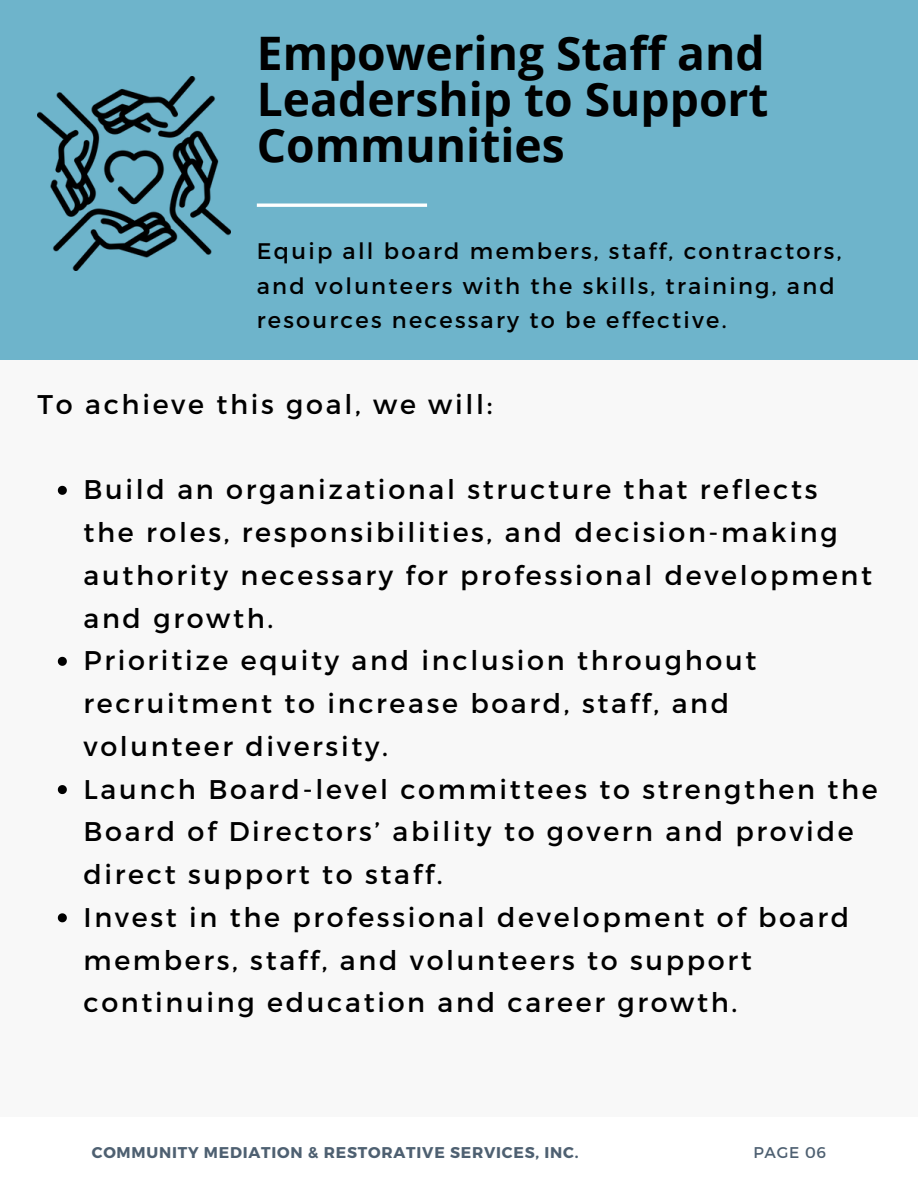
<style>
.page{position:relative;width:918px;height:1188px;background:#f8f8f8}
.page>*{position:absolute;margin:0;border:0;box-sizing:border-box;transform-origin:0 0}
.t1{font:700 46.2px/46.2px "Open Sans";color:#000;text-align:justify}
.t2{font:27px/42.8px "Montserrat";letter-spacing:.1em;color:#000}
.t3{font:22.5px/34.8px "Montserrat";letter-spacing:.1em;color:#000}
.t4{font:700 15.6px "Montserrat";letter-spacing:.05em;color:#4e6071}
.t5{font:15.6px "Montserrat";letter-spacing:.05em;color:#4e6071}
</style>
<div class="page">
<div style="left:0;top:0;width:918px;height:359px;background:#6eb4cb"></div>
<hr style="left:257px;top:204px;width:170px;height:3px;background:#fff">
<svg style="left:58px;top:486px;width:9px;height:9px"></svg>
<svg style="left:58px;top:657px;width:9px;height:9px"></svg>
<svg style="left:58px;top:785px;width:9px;height:9px"></svg>
<svg style="left:58px;top:913px;width:9px;height:9px"></svg>
<div style="left:0;top:1118px;width:918px;height:70px;background:#fff"></div>
<img style="left:38px;top:77px;width:193px;height:193px">
<p class="t1" style="left:257px;top:29px;width:513px">Empowering Staff and Leadership to Support Communities</p>
<p class="t3" style="left:257px;top:232px;width:586px">Equip all board members, staff, contractors, and volunteers with the skills, training, and resources necessary to be effective.</p>
<p class="t2" style="left:38px;top:381px;width:456px">To achieve this goal, we will:</p>
<p class="t2" style="left:83px;top:467px;width:790px">Build an organizational structure that reflects the roles, responsibilities, and decision-making authority necessary for professional development and growth.</p>
<p class="t2" style="left:83px;top:638px;width:674px">Prioritize equity and inclusion throughout recruitment to increase board, staff, and volunteer diversity.</p>
<p class="t2" style="left:83px;top:766px;width:796px">Launch Board-level committees to strengthen the<br>Board of Directors’ ability to govern and provide direct support to staff.</p>
<p class="t2" style="left:83px;top:894px;width:767px">Invest in the professional development of board members, staff, and volunteers to support continuing education and career growth.</p>
<p class="t4" style="left:92px;top:1143px;width:488px">COMMUNITY MEDIATION &amp; RESTORATIVE SERVICES, INC.</p>
<p class="t5" style="left:753px;top:1143px;width:74px">PAGE 06</p>
</div>
